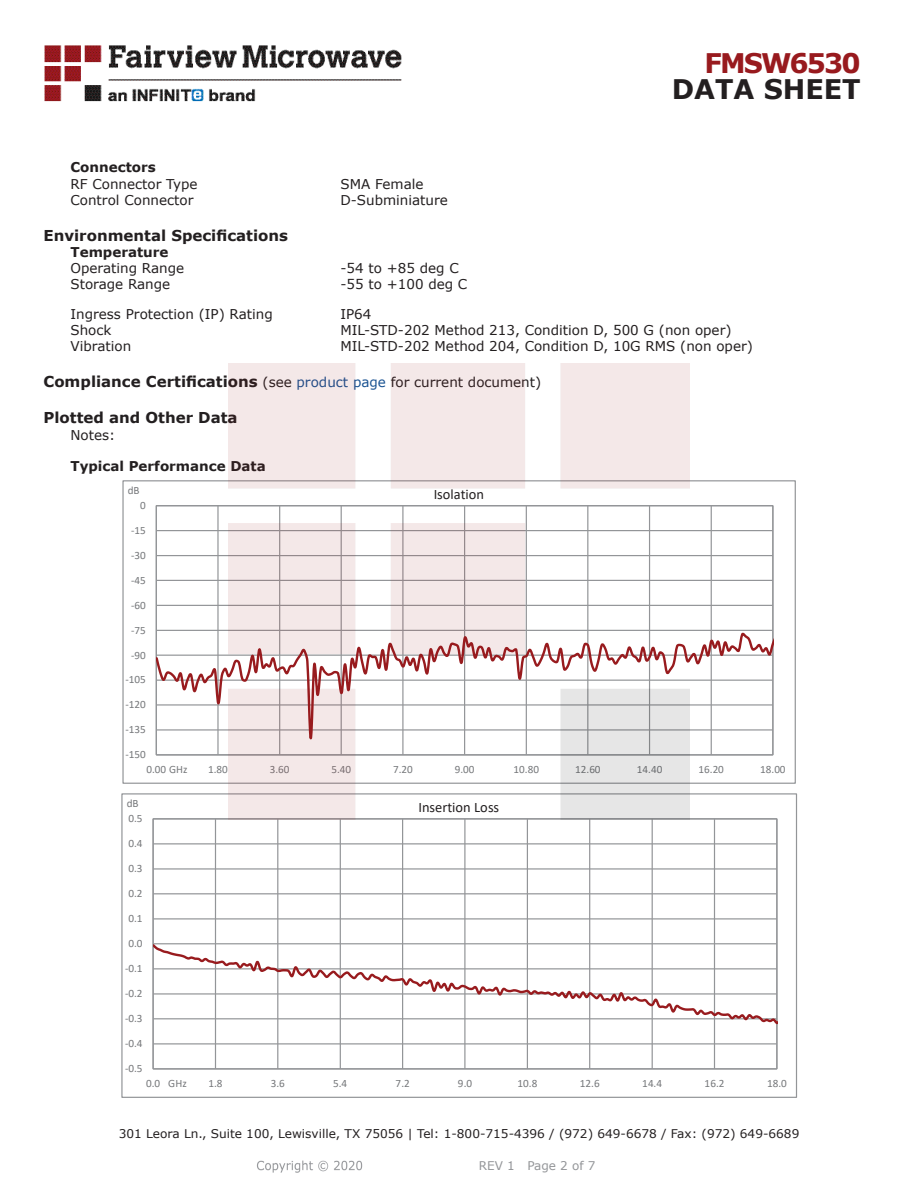
<style>
.page{position:relative;width:918px;height:1188px;background:#fff}
.page>*{position:absolute;margin:0;border:0;box-sizing:border-box;transform-origin:0 0}
.t1{font:700 27px "Verdana";color:#231f20}
.FM{font:700 27px "Verdana";letter-spacing:-.07em;color:#981a1e}
.Head1_for_Compliance{font:700 15px "Verdana";color:#231f20}
.Head1{font:700 15px "Verdana";color:#231f20}
.t2{font:14.4px "Calibri";color:#231f20}
.Specs_Para{font:13.5px "Verdana";color:#231f20}
.Head2{font:700 13.5px "Verdana";color:#231f20}
.Head2_after_Head1{font:700 13.5px "Verdana";color:#231f20}
.t3{font:12px "Verdana";color:#231f20}
.REV_Info{font:12px "Verdana";color:#939598}
.t4{font:11.25px "Calibri";color:#76787b}
.t5{font:11.1px "Calibri";letter-spacing:.01em;color:#76787b}
.s1{font-weight:400;font-size:13.5px}
.s2{font-weight:400;font-size:13.5px;color:#1a5392}
</style>
<div class="page">
<hr style="left:217px;top:506px;width:2px;height:249px;background:#939598">
<hr style="left:711px;top:506px;width:1px;height:249px;background:#939598">
<hr style="left:156px;top:506px;width:1px;height:249px;background:#939598">
<svg style="left:156px;top:530px;width:618px;height:212px"></svg>
<hr style="left:153px;top:918px;width:624px;height:2px;background:#939598">
<hr style="left:153px;top:893px;width:624px;height:1px;background:#939598">
<hr style="left:153px;top:868px;width:624px;height:2px;background:#939598">
<hr style="left:153px;top:843px;width:624px;height:1px;background:#939598">
<hr style="left:215px;top:819px;width:1px;height:250px;background:#939598">
<hr style="left:277px;top:819px;width:1px;height:250px;background:#939598">
<hr style="left:340px;top:819px;width:1px;height:250px;background:#939598">
<hr style="left:402px;top:819px;width:1px;height:250px;background:#939598">
<hr style="left:464px;top:819px;width:2px;height:250px;background:#939598">
<hr style="left:527px;top:819px;width:1px;height:250px;background:#939598">
<hr style="left:589px;top:819px;width:1px;height:250px;background:#939598">
<hr style="left:652px;top:819px;width:1px;height:250px;background:#939598">
<hr style="left:714px;top:819px;width:1px;height:250px;background:#939598">
<hr style="left:153px;top:819px;width:1px;height:250px;background:#939598">
<svg style="left:153px;top:942px;width:625px;height:128px"></svg>
<img style="left:257px;top:1160px;width:106px;height:13px">
<img style="left:228px;top:364px;width:462px;height:456px">
<img style="left:44px;top:45px;width:358px;height:57px">
<p class="FM" style="left:704px;top:44px;width:158px">FMSW6530</p>
<p class="t1" style="left:672px;top:70px;width:191px">DATA SHEET</p>
<p class="Head2" style="left:70px;top:158px;width:87px">Connectors</p>
<p class="Specs_Para" style="left:70px;top:174px;width:129px">RF Connector Type</p>
<p class="Specs_Para" style="left:340px;top:174px;width:85px">SMA Female</p>
<p class="Specs_Para" style="left:70px;top:191px;width:124px">Control Connector</p>
<p class="Specs_Para" style="left:340px;top:191px;width:109px">D-Subminiature</p>
<p class="Head1" style="left:44px;top:225px;width:246px">Environmental Specifications</p>
<p class="Head2_after_Head1" style="left:70px;top:242px;width:100px">Temperature</p>
<p class="Specs_Para" style="left:70px;top:259px;width:115px">Operating Range</p>
<p class="Specs_Para" style="left:340px;top:259px;width:120px">-54 to +85 deg C</p>
<p class="Specs_Para" style="left:70px;top:275px;width:101px">Storage Range</p>
<p class="Specs_Para" style="left:340px;top:275px;width:128px">-55 to +100 deg C</p>
<p class="Specs_Para" style="left:70px;top:305px;width:204px">Ingress Protection (IP) Rating</p>
<p class="Specs_Para" style="left:340px;top:305px;width:32px">IP64</p>
<p class="Specs_Para" style="left:70px;top:321px;width:42px">Shock</p>
<p class="Specs_Para" style="left:340px;top:321px;width:393px">MIL-STD-202 Method 213, Condition D, 500 G (non oper)</p>
<p class="Specs_Para" style="left:70px;top:337px;width:62px">Vibration</p>
<p class="Specs_Para" style="left:340px;top:337px;width:414px">MIL-STD-202 Method 204, Condition D, 10G RMS (non oper)</p>
<p class="Head1_for_Compliance" style="left:44px;top:371px;width:499px">Compliance Certifications <span class="s1">(see</span> <span class="s2">product page</span> <span class="s1">for current document)</span></p>
<p class="Head1_for_Compliance" style="left:44px;top:407px;width:196px">Plotted and Other Data</p>
<p class="Specs_Para" style="left:70px;top:425px;width:46px">Notes:</p>
<p class="Head2" style="left:70px;top:456px;width:197px">Typical Performance Data</p>
<p class="t5" style="left:128px;top:483px;width:13px">dB</p>
<p class="t2" style="left:434px;top:484px;width:52px">Isolation</p>
<p class="t5" style="left:140px;top:498px;width:7px">0</p>
<p class="t5" style="left:131px;top:523px;width:16px">-15</p>
<p class="t5" style="left:131px;top:548px;width:16px">-30</p>
<p class="t5" style="left:131px;top:572px;width:16px">-45</p>
<p class="t5" style="left:131px;top:597px;width:16px">-60</p>
<p class="t5" style="left:131px;top:622px;width:16px">-75</p>
<p class="t5" style="left:131px;top:647px;width:16px">-90</p>
<p class="t5" style="left:125px;top:672px;width:22px">-105</p>
<p class="t5" style="left:125px;top:697px;width:22px">-120</p>
<p class="t5" style="left:125px;top:722px;width:22px">-135</p>
<p class="t5" style="left:125px;top:747px;width:22px">-150</p>
<p class="t5" style="left:146px;top:761px;width:43px">0.00 GHz</p>
<p class="t5" style="left:208px;top:761px;width:21px">1.80</p>
<p class="t5" style="left:270px;top:761px;width:21px">3.60</p>
<p class="t5" style="left:331px;top:761px;width:21px">5.40</p>
<p class="t5" style="left:393px;top:761px;width:21px">7.20</p>
<p class="t5" style="left:455px;top:761px;width:21px">9.00</p>
<p class="t5" style="left:514px;top:761px;width:27px">10.80</p>
<p class="t5" style="left:575px;top:761px;width:27px">12.60</p>
<p class="t5" style="left:637px;top:761px;width:27px">14.40</p>
<p class="t5" style="left:699px;top:761px;width:27px">16.20</p>
<p class="t5" style="left:760px;top:761px;width:27px">18.00</p>
<p class="t4" style="left:127px;top:796px;width:13px">dB</p>
<p class="t2" style="left:418px;top:797px;width:82px">Insertion Loss</p>
<p class="t5" style="left:128px;top:811px;width:16px">0.5</p>
<p class="t4" style="left:128px;top:836px;width:16px">0.4</p>
<p class="t4" style="left:128px;top:861px;width:16px">0.3</p>
<p class="t5" style="left:128px;top:886px;width:16px">0.2</p>
<p class="t5" style="left:128px;top:911px;width:16px">0.1</p>
<p class="t5" style="left:128px;top:936px;width:16px">0.0</p>
<p class="t4" style="left:125px;top:961px;width:19px">-0.1</p>
<p class="t4" style="left:125px;top:986px;width:19px">-0.2</p>
<p class="t4" style="left:125px;top:1011px;width:19px">-0.3</p>
<p class="t5" style="left:125px;top:1036px;width:19px">-0.4</p>
<p class="t5" style="left:125px;top:1061px;width:19px">-0.5</p>
<p class="t4" style="left:168px;top:1075px;width:20px">GHz</p>
<p class="t5" style="left:146px;top:1076px;width:16px">0.0</p>
<p class="t5" style="left:208px;top:1076px;width:16px">1.8</p>
<p class="t5" style="left:271px;top:1076px;width:16px">3.6</p>
<p class="t5" style="left:333px;top:1076px;width:16px">5.4</p>
<p class="t5" style="left:396px;top:1076px;width:16px">7.2</p>
<p class="t5" style="left:458px;top:1076px;width:16px">9.0</p>
<p class="t5" style="left:517px;top:1076px;width:21px">10.8</p>
<p class="t5" style="left:580px;top:1076px;width:21px">12.6</p>
<p class="t5" style="left:642px;top:1076px;width:21px">14.4</p>
<p class="t5" style="left:705px;top:1076px;width:21px">16.2</p>
<p class="t5" style="left:767px;top:1076px;width:21px">18.0</p>
<p class="t3" style="left:119px;top:1125px;width:682px">301 Leora Ln., Suite 100, Lewisville, TX 75056 | Tel: 1-800-715-4396 / (972) 649-6678 / Fax: (972) 649-6689</p>
<p class="REV_Info" style="left:479px;top:1157px;width:118px">REV 1 Page 2 of 7</p>
</div>
